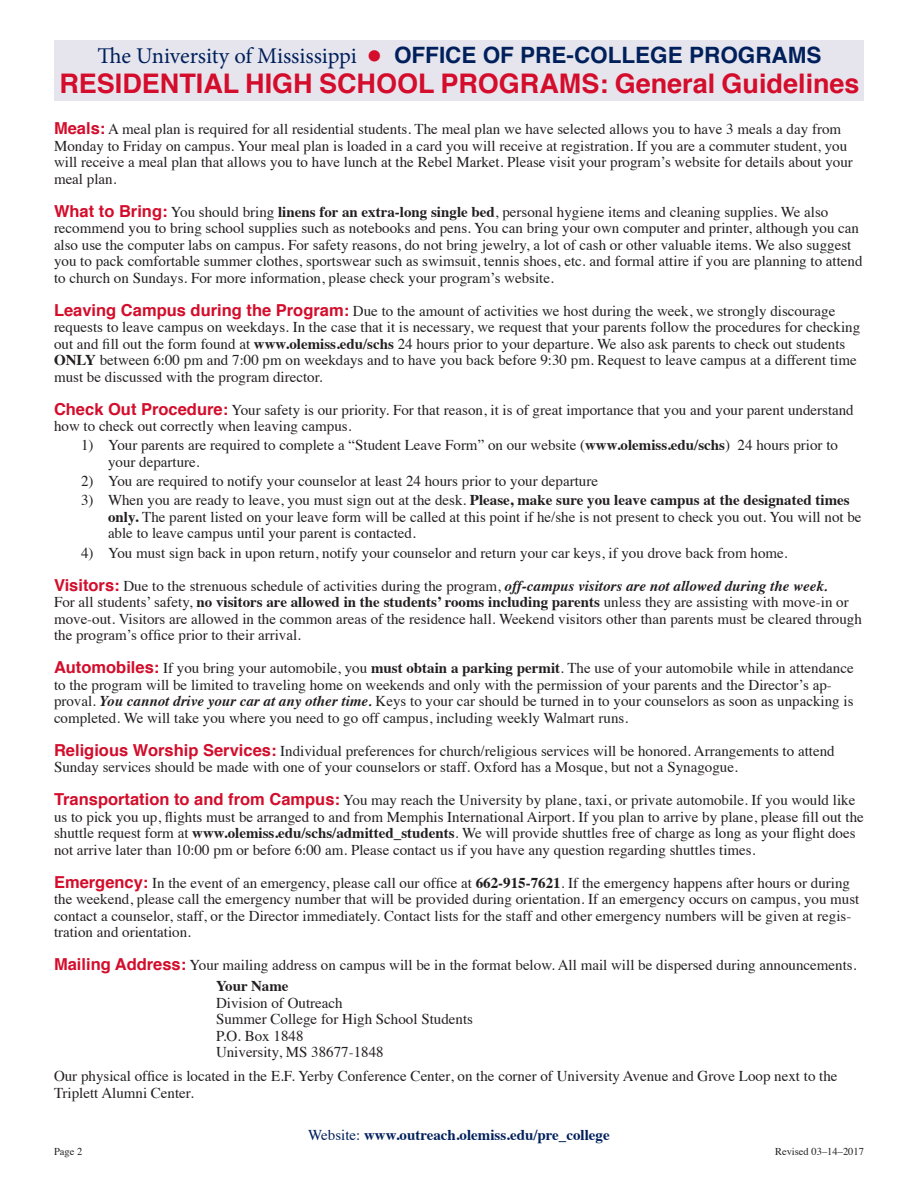
<style>
.page{position:relative;width:918px;height:1188px;background:#fff}
.page>*{position:absolute;margin:0;border:0;box-sizing:border-box;transform-origin:0 0}
.Header_Name{font:700 27px "Helvetica";color:#d30d2b}
.t1{font:700 22.5px "Helvetica";color:#00205b}
.Body{font:15px/16.5px "Times";color:#231f20}
.Tab_Indent{font:15px/16.5px "Times";color:#231f20}
.t2{font:700 15px "Times";color:#00205b}
.Body-2{font:700 15px "Times";color:#231f20}
.t3{font:10.5px "Times";color:#231f20}
.s1{font-family:"Minion Pro";font-weight:400}
.s2{color:#d30d2b}
.s3{font-family:"Helvetica";font-weight:700;font-size:16.5px;color:#d30d2b}
.s4{font-weight:700}
.s5{font-weight:700;font-style:italic}
.s6{font-weight:400}
</style>
<div class="page">
<div style="left:54px;top:40px;width:810px;height:61px;background:#e6e5ee"></div>
<p class="t1" style="left:98px;top:35px;width:726px"><span class="s1">The University of Mississippi</span> <span class="s2">●</span> OFFICE OF PRE-COLLEGE PROGRAMS</p>
<p class="Header_Name" style="left:59px;top:59px;width:802px">RESIDENTIAL HIGH SCHOOL PROGRAMS: General Guidelines</p>
<p class="Body" style="left:54px;top:120px;width:800px"><span class="s3">Meals:</span> A meal plan is required for all residential students. The meal plan we have selected allows you to have 3 meals a day from Monday to Friday on campus. Your meal plan is loaded in a card you will receive at registration. If you are a commuter student, you will receive a meal plan that allows you to have lunch at the Rebel Market. Please visit your program’s website for details about your meal plan.</p>
<p class="Body" style="left:54px;top:202px;width:810px"><span class="s3">What to Bring:</span> You should bring <span class="s4">linens for an extra-long single bed</span>, personal hygiene items and cleaning supplies. We also recommend you to bring school supplies such as notebooks and pens. You can bring your own computer and printer, although you can also use the computer labs on campus. For safety reasons, do not bring jewelry, a lot of cash or other valuable items. We also suggest you to pack comfortable summer clothes, sportswear such as swimsuit, tennis shoes, etc. and formal attire if you are planning to attend to church on Sundays. For more information, please check your program’s website.</p>
<p class="Body" style="left:54px;top:301px;width:808px"><span class="s3">Leaving Campus during the Program:</span> Due to the amount of activities we host during the week, we strongly discourage requests to leave campus on weekdays. In the case that it is necessary, we request that your parents follow the procedures for checking out and fill out the form found at <span class="s4">www.olemiss.edu/schs</span> 24 hours prior to your departure. We also ask parents to check out students <span class="s4">ONLY</span> between 6:00 pm and 7:00 pm on weekdays and to have you back before 9:30 pm. Request to leave campus at a different time must be discussed with the program director.</p>
<p class="Body" style="left:54px;top:400px;width:801px"><span class="s3">Check Out Procedure:</span> Your safety is our priority. For that reason, it is of great importance that you and your parent understand how to check out correctly when leaving campus.</p>
<p class="Tab_Indent" style="left:108px;top:436px;width:732px;text-indent:-27px">1) Your parents are required to complete a “Student Leave Form” on our website (<span class="s4">www.olemiss.edu/schs</span>) 24 hours prior to your departure.</p>
<p class="Tab_Indent" style="left:81px;top:472px;width:519px">2) You are required to notify your counselor at least 24 hours prior to your departure</p>
<p class="Tab_Indent" style="left:108px;top:491px;width:755px;text-indent:-27px">3) When you are ready to leave, you must sign out at the desk. <span class="s4">Please, make sure you leave campus at the designated times only.</span> The parent listed on your leave form will be called at this point if he/she is not present to check you out. You will not be able to leave campus until your parent is contacted.</p>
<p class="Tab_Indent" style="left:81px;top:543px;width:708px">4) You must sign back in upon return, notify your counselor and return your car keys, if you drove back from home.</p>
<p class="Body" style="left:54px;top:576px;width:809px"><span class="s3">Visitors:</span> Due to the strenuous schedule of activities during the program, <span class="s5">off-campus visitors are not allowed during the week.<br></span>For all students’ safety, <span class="s4">no visitors are allowed in the students’ rooms including parents</span> unless they are assisting with move-in or move-out. Visitors are allowed in the common areas of the residence hall. Weekend visitors other than parents must be cleared through the program’s office prior to their arrival.</p>
<p class="Body" style="left:54px;top:658px;width:801px"><span class="s3">Automobiles:</span> If you bring your automobile, you <span class="s4">must obtain a parking permit</span>. The use of your automobile while in attendance to the program will be limited to traveling home on weekends and only with the permission of your parents and the Director’s ap&shy;proval. <span class="s5">You cannot drive your car at any other time.</span> Keys to your car should be turned in to your counselors as soon as unpacking is completed. We will take you where you need to go off campus, including weekly Walmart runs.</p>
<p class="Body" style="left:54px;top:741px;width:782px"><span class="s3">Religious Worship Services:</span> Individual preferences for church/religious services will be honored. Arrangements to attend<br>Sunday services should be made with one of your counselors or staff. Oxford has a Mosque, but not a Synagogue.</p>
<p class="Body" style="left:54px;top:790px;width:811px"><span class="s3">Transportation to and from Campus:</span> You may reach the University by plane, taxi, or private automobile. If you would like us to pick you up, flights must be arranged to and from Memphis International Airport. If you plan to arrive by plane, please fill out the shuttle request form at <span class="s4">www.olemiss.edu/schs/admitted_students</span>. We will provide shuttles free of charge as long as your flight does not arrive later than 10:00 pm or before 6:00 am. Please contact us if you have any question regarding shuttles times.</p>
<p class="Body" style="left:54px;top:873px;width:807px"><span class="s3">Emergency:</span> In the event of an emergency, please call our office at <span class="s4">662-915-7621</span>. If the emergency happens after hours or during the weekend, please call the emergency number that will be provided during orientation. If an emergency occurs on campus, you must contact a counselor, staff, or the Director immediately. Contact lists for the staff and other emergency numbers will be given at regis&shy;tration and orientation.</p>
<p class="Body" style="left:54px;top:955px;width:804px"><span class="s3">Mailing Address:</span> Your mailing address on campus will be in the format below. All mail will be dispersed during announcements.</p>
<p class="Body-2" style="left:216px;top:972px;width:74px">Your Name</p>
<p class="Body" style="left:216px;top:993px;width:128px">Division of Outreach</p>
<p class="Body" style="left:216px;top:1009px;width:259px">Summer College for High School Students</p>
<p class="Body" style="left:216px;top:1026px;width:89px">P.O. Box 1848</p>
<p class="Body" style="left:216px;top:1042px;width:169px">University, MS 38677-1848</p>
<p class="Body" style="left:54px;top:1066px;width:785px">Our physical office is located in the E.F. Yerby Conference Center, on the corner of University Avenue and Grove Loop next to the<br>Triplett Alumni Center.</p>
<p class="t2" style="left:308px;top:1120px;width:303px"><span class="s6">Website:</span> www.outreach.olemiss.edu/pre_college</p>
<p class="t3" style="left:54px;top:1142px;width:30px">Page 2</p>
<p class="t3" style="left:775px;top:1142px;width:90px">Revised 03–14–2017</p>
</div>
